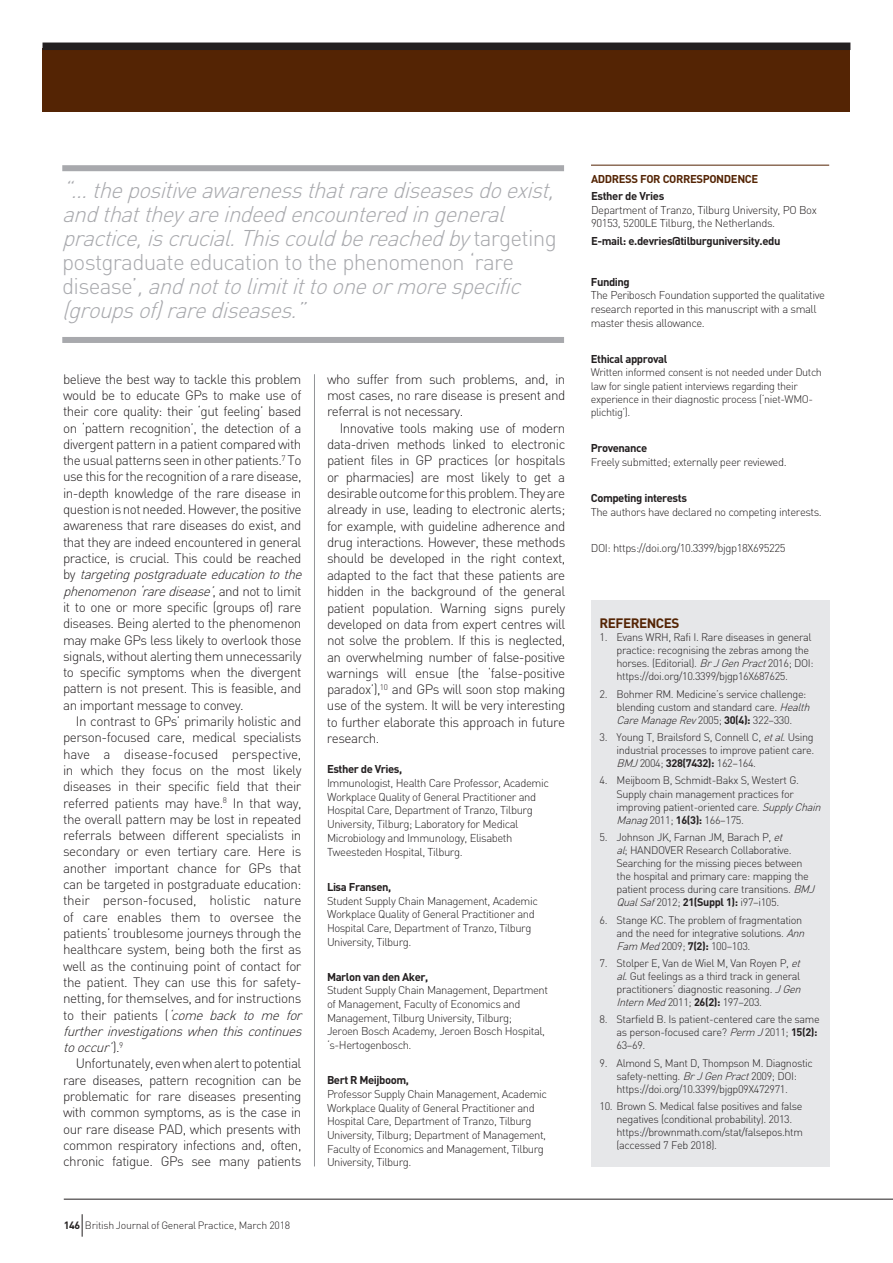
<style>
.page{position:relative;width:893px;height:1263px;background:#fff}
.page>*{position:absolute;margin:0;border:0;box-sizing:border-box;transform-origin:0 0}
.t1{font:italic 300 22.5px/24px "DIN";color:#a8a9ad}
.t2{font:300 13.5px/16.4px "DIN";letter-spacing:-.04em;color:#231f20;text-align:justify}
.t3{font:700 13.5px "DIN";letter-spacing:-.035em;color:#542404}
.t4{font:300 11.4px/13.8px "DIN";letter-spacing:-.04em;color:#231f20}
.t5{font:300 11.25px/13.6px "DIN";letter-spacing:-.04em;color:#231f20}
.t6{font:700 11.25px "DIN";letter-spacing:-.04em;color:#231f20}
.t7{font:700 11.25px "DIN";letter-spacing:-.035em;color:#542404}
.t8{font:300 10.8px/13px "DIN";letter-spacing:-.035em;color:#231f20}
.t9{font:300 10.5px "DIN";letter-spacing:-.025em;color:#231f20}
.s1{font-style:normal}
.s2{font-style:italic}
.s3{font-weight:700}
</style>
<div class="page">
<div style="left:591px;top:600px;width:238px;height:566px;background:#e6e7e9"></div>
<hr style="left:591px;top:165px;width:238px;height:1px;background:#542404">
<div style="left:43px;top:48px;width:807px;height:64px;background:#542404"></div>
<div style="left:62px;top:165px;width:502px;height:6px;background:#a8a9ad"></div>
<div style="left:62px;top:337px;width:502px;height:6px;background:#a8a9ad"></div>
<hr style="left:314px;top:374px;width:1px;height:792px;background:#939598">
<div style="left:43px;top:43px;width:807px;height:7px;background:#231f20"></div>
<hr style="left:64px;top:1199px;width:829px;height:1px;background:#231f20">
<svg style="left:82px;top:1214px;width:1px;height:23px"></svg>
<p class="t1" style="left:62px;top:177px;width:500px">“… thepositiveawarenessthatrarediseasesdoexist, andthattheyareindeedencounteredingeneral practice,iscrucial.Thiscouldbereachedby<span class="s1">t a r g e t i n g postgraduate education to the phenomenon ‘rare<br>d i s e a s e ’</span> ,andnottolimitittooneormorespecific (groupsof)rarediseases.”</p>
<p class="t2" style="left:63px;top:370px;width:244px;text-align:left">believe the best way to tackle this problem would be to educate GPs to make use of their core quality: their ‘gut feeling’ based on ‘pattern recognition’, the detection of a divergent pattern in a patient compared with the usual patterns seen in other patients.<sup>7</sup> To use this for the recognition of a rare disease, in-depth knowledge of the rare disease in question is not needed. However, the positive awareness that rare diseases do exist, and that they are indeed encountered in general practice, is crucial. This could be reached b y <span class="s2">targetingpostgraduateeducationtothe phenomenon‘raredisease’</span>, a n d n o t t o l i m i t it to one or more specific (groups of) rare diseases. Being alerted to the phenomenon may make GPs less likely to overlook those signals, without alerting them unnecessarily to specific symptoms when the divergent pattern is not present. This is feasible, and an important message to convey.</p>
<p class="t2" style="left:63px;top:713px;width:244px;text-align:left;text-indent:13px">In contrast to GPs’ primarily holistic and person-focused care, medical specialists have a disease-focused perspective, in which they focus on the most likely diseases in their specific field that their referred patients may have.<sup>8</sup> In that way, the overall pattern may be lost in repeated referrals between different specialists in secondary or even tertiary care. Here is another important chance for GPs that can be targeted in postgraduate education: their person-focused, holistic nature of care enables them to oversee the patients’ troublesome journeys through the healthcare system, being both the first as well as the continuing point of contact for the patient. They can use this for safety&shy;netting, for themselves, and for instructions to their patients (<span class="s2">‘come back to me for furtherinvestigationswhenthiscontinues tooccur’</span>) . <sup>9</sup></p>
<p class="t2" style="left:63px;top:1055px;width:240px;text-indent:13px">Unfortunately, even when alert to potential rare diseases, pattern recognition can be problematic for rare diseases presenting with common symptoms, as is the case in our rare disease PAD, which presents with common respiratory infections and, often, chronic fatigue. GPs see many patients</p>
<p class="t9" style="left:64px;top:1219px;width:228px"><span class="s3">146</span> British Journal of General Practice, March 2018</p>
<p class="t2" style="left:327px;top:370px;width:240px">who suffer from such problems, and, in most cases, no rare disease is present and referral is not necessary.</p>
<p class="t2" style="left:327px;top:419px;width:240px;text-indent:13px">Innovative tools making use of modern data-driven methods linked to electronic patient files in GP practices (or hospitals or pharmacies) are most likely to get a desirable outcome for this problem. They are already in use, leading to electronic alerts; for example, with guideline adherence and drug interactions. However, these methods should be developed in the right context, adapted to the fact that these patients are hidden in the background of the general patient population. Warning signs purely developed on data from expert centres will not solve the problem. If this is neglected, an overwhelming number of false-positive warnings will ensue (the ‘false-positive paradox’),<sup>10</sup> and GPs will soon stop making use of the system. It will be very interesting to further elaborate this approach in future research.</p>
<p class="t6" style="left:327px;top:762px;width:77px">Esther de Vries,</p>
<p class="t4" style="left:327px;top:776px;width:223px">Immunologist, Health Care Professor, Academic Workplace Quality of General Practitioner and Hospital Care, Department of Tranzo, Tilburg University, Tilburg; Laboratory for Medical Microbiology and Immunology, Elisabeth Tweesteden Hospital, Tilburg.</p>
<p class="t6" style="left:327px;top:879px;width:66px">Lisa Fransen,</p>
<p class="t5" style="left:327px;top:893px;width:212px">Student Supply Chain Management, Academic Workplace Quality of General Practitioner and Hospital Care, Department of Tranzo, Tilburg University, Tilburg.</p>
<p class="t6" style="left:327px;top:969px;width:103px">Marlon van den Aker,</p>
<p class="t5" style="left:327px;top:983px;width:223px">Student Supply Chain Management, Department of Management, Faculty of Economics and Management, Tilburg University, Tilburg;<br>Jeroen Bosch Academy, Jeroen Bosch Hospital, ‘s-Hertogenbosch.</p>
<p class="t6" style="left:327px;top:1073px;width:83px">Bert R Meijboom,</p>
<p class="t5" style="left:327px;top:1087px;width:222px">Professor Supply Chain Management, Academic Workplace Quality of General Practitioner and Hospital Care, Department of Tranzo, Tilburg University, Tilburg; Department of Management, Faculty of Economics and Management, Tilburg University, Tilburg.</p>
<p class="t7" style="left:591px;top:171px;width:169px">ADDRESS FOR CORRESPONDENCE</p>
<p class="t6" style="left:591px;top:189px;width:75px">Esther de Vries</p>
<p class="t5" style="left:591px;top:203px;width:227px">Department of Tranzo, Tilburg University, PO Box<br>90153, 5200LE Tilburg, the Netherlands.</p>
<p class="t6" style="left:591px;top:234px;width:191px">E-mail: e.devries@tilburguniversity.edu</p>
<p class="t6" style="left:591px;top:274px;width:40px">Funding</p>
<p class="t5" style="left:591px;top:288px;width:236px">The Peribosch Foundation supported the qualitative research reported in this manuscript with a small master thesis allowance.</p>
<p class="t6" style="left:591px;top:351px;width:78px">Ethical approval</p>
<p class="t8" style="left:591px;top:365px;width:233px">Written informed consent is not needed under Dutch law for single patient interviews regarding their experience in their diagnostic process (‘niet-WMO&shy;plichtig’).</p>
<p class="t6" style="left:591px;top:441px;width:58px">Provenance</p>
<p class="t5" style="left:591px;top:455px;width:197px">Freely submitted; externally peer reviewed.</p>
<p class="t6" style="left:591px;top:491px;width:98px">Competing interests</p>
<p class="t5" style="left:591px;top:505px;width:232px">The authors have declared no competing interests.</p>
<p class="t5" style="left:591px;top:541px;width:196px">DOI: https://doi.org/10.3399/bjgp18X695225</p>
<p class="t3" style="left:599px;top:614px;width:81px">REFERENCES</p>
<p class="t8" style="left:616px;top:631px;width:199px;text-indent:-17px">1. Evans WRH, Rafi I. Rare diseases in general practice: recognising the zebras among the horses. (Editorial). <span class="s2">BrJGenPract</span>2016; DOI: https://doi.org/10.3399/bjgp16X687625.</p>
<p class="t8" style="left:616px;top:687px;width:198px;text-indent:-17px">2. Bohmer RM. Medicine’s service challenge: blending custom and standard care. <span class="s2">Health<br>CareManageRev</span>2005; <span class="s3">30(4):</span> 322–330.</p>
<p class="t8" style="left:616px;top:730px;width:199px;text-align:justify;text-indent:-17px">3. Young T, Brailsford S, Connell C, <span class="s2">etal</span>. Using industrial processes to improve patient care.<br><span class="s2">BMJ</span>2004; <span class="s3">328(7432):</span> 162–164.</p>
<p class="t8" style="left:616px;top:774px;width:209px;text-indent:-17px">4. Meijboom B, Schmidt-Bakx S, Westert G.<br>Supply chain management practices for improving patient-oriented care. <span class="s2">SupplyChain Manag</span>2011; <span class="s3">16(3):</span> 166–175.</p>
<p class="t8" style="left:616px;top:830px;width:203px;text-indent:-17px">5. Johnson JK, Farnan JM, Barach P, <span class="s2">et<br>al</span>; HANDOVER Research Collaborative.<br>Searching for the missing pieces between the hospital and primary care: mapping the patient process during care transitions. <span class="s2">BMJ QualSaf</span>2012; <span class="s3">21(Suppl 1):</span> i97–i105.</p>
<p class="t8" style="left:616px;top:913px;width:193px;text-indent:-17px">6. Stange KC. The problem of fragmentation and the need for integrative solutions. <span class="s2">Ann<br>Fam Med</span>2009; <span class="s3">7(2):</span> 100–103.</p>
<p class="t8" style="left:616px;top:956px;width:189px;text-indent:-17px">7. Stolper E, Van de Wiel M, Van Royen P, <span class="s2">et al</span>. Gut feelings as a third track in general practitioners’ diagnostic reasoning. <span class="s2">JGen InternMed</span>2011; <span class="s3">26(2):</span> 197–203.</p>
<p class="t8" style="left:616px;top:1013px;width:205px;text-indent:-17px">8. Starfield B. Is patient-centered care the same as person-focused care? <span class="s2">Perm J</span>2011; <span class="s3">15(2):<br></span>63–69.</p>
<p class="t8" style="left:616px;top:1056px;width:198px;text-indent:-17px">9. Almond S, Mant D, Thompson M. Diagnostic safety-netting. <span class="s2">BrJGenPract</span>2009; DOI: https://doi.org/10.3399/bjgp09X472971.</p>
<p class="t8" style="left:616px;top:1100px;width:188px;text-indent:-17px">10. Brown S. Medical false positives and false negatives (conditional probability). 2013. https://brownmath.com/stat/falsepos.htm (accessed 7 Feb 2018).</p>
</div>
